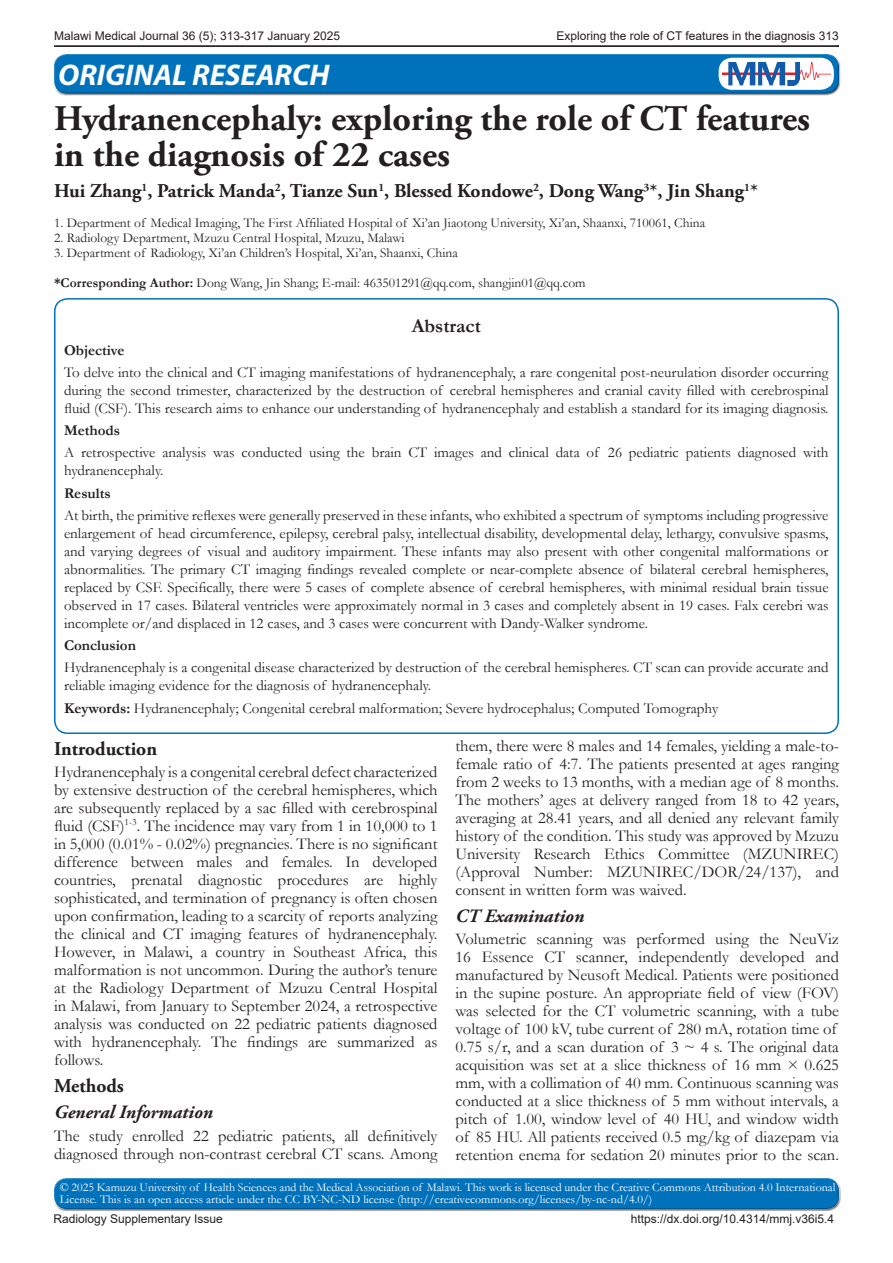
<style>
.page{position:relative;width:893px;height:1263px;background:#fff}
.page>*{position:absolute;margin:0;border:0;box-sizing:border-box;transform-origin:0 0}
.MMJ_Article_heading{font:700 36px/36px "Adobe Garamond Pro";color:#231f20}
.t1{font:italic 700 30px "Myriad Pro";color:#fff}
.MMJ_Author_Name{font:700 19.5px "Adobe Garamond Pro";color:#231f20}
.MMJ_Heading_1{font:700 19.5px "Adobe Garamond Pro";color:#231f20}
.MMJ_Main_Abstract_He{font:700 19.5px "Garamond";color:#231f20}
.MMJ_Heading_2{font:italic 700 18.75px "Adobe Garamond Pro";color:#231f20}
.MMJ_Body_Text{font:16.5px/18px "Garamond";color:#231f20;text-align:justify}
.MMJ_Body_Text-2{font:15px/18px "Garamond";color:#231f20;text-align:justify}
.MMJ_Body_Text-3{font:700 15px "Garamond";color:#231f20}
.MMJ_Author_Instituti{font:13.5px "Garamond";color:#231f20}
.t2{font:12px/12px "Garamond";color:#fff}
.MMJ_Article_heading-2{font:12px "Arial";color:#231f20}
.s1{font-weight:700}
</style>
<div class="page">
<hr style="left:53px;top:45px;width:787px;height:4px;background:#231f20;opacity:.75">
<div style="left:52px;top:1176px;width:789px;height:28px;background:#fff;opacity:.75"></div>
<div style="left:52px;top:1181px;width:789px;height:30px;background:#231f20;opacity:.75"></div>
<div style="left:52px;top:52px;width:788px;height:39px;background:#fff;opacity:.75"></div>
<div style="left:52px;top:59px;width:788px;height:36px;background:#231f20;opacity:.75"></div>
<div style="left:719px;top:58px;width:115px;height:32px;background:#fff;border-radius:13px"></div>
<img style="left:722px;top:62px;width:108px;height:23px">
<div style="left:54px;top:298px;width:785px;height:436px;border:2px solid #0072bc;border-radius:13px"></div>
<p class="MMJ_Article_heading-2" style="left:54px;top:28px;width:288px">Malawi Medical Journal 36 (5); 313-317 January 2025</p>
<p class="MMJ_Article_heading-2" style="left:556px;top:28px;width:284px">Exploring the role of CT features in the diagnosis 313</p>
<h2 class="t1" style="left:58px;top:55px;width:273px">ORIGINAL RESEARCH</h2>
<p class="MMJ_Article_heading" style="left:54px;top:102px;width:758px">Hydranencephaly: exploring the role of CT features in the diagnosis of 22 cases</p>
<p class="MMJ_Author_Name" style="left:54px;top:179px;width:706px">Hui Zhang<sup>1</sup>, Patrick Manda<sup>2</sup>, Tianze Sun<sup>1</sup>, Blessed Kondowe<sup>2</sup>, Dong Wang<sup>3</sup>*, Jin Shang<sup>1</sup>*</p>
<p class="MMJ_Author_Instituti" style="left:54px;top:214px;width:653px">1. Department of Medical Imaging, The First Affiliated Hospital of Xi’an Jiaotong University, Xi’an, Shaanxi, 710061, China</p>
<p class="MMJ_Author_Instituti" style="left:54px;top:229px;width:352px">2. Radiology Department, Mzuzu Central Hospital, Mzuzu, Malawi</p>
<p class="MMJ_Author_Instituti" style="left:54px;top:244px;width:405px">3. Department of Radiology, Xi’an Children’s Hospital, Xi’an, Shaanxi, China</p>
<p class="MMJ_Author_Instituti" style="left:54px;top:274px;width:533px"><span class="s1">*Corresponding Author:</span> Dong Wang, Jin Shang; E-mail: 463501291@qq.com, shangjin01@qq.com</p>
<p class="MMJ_Main_Abstract_He" style="left:412px;top:313px;width:71px">Abstract</p>
<p class="MMJ_Body_Text-3" style="left:64px;top:340px;width:62px">Objective</p>
<p class="MMJ_Body_Text-2" style="left:64px;top:363px;width:766px">To delve into the clinical and CT imaging manifestations of hydranencephaly, a rare congenital post-neurulation disorder occurring during the second trimester, characterized by the destruction of cerebral hemispheres and cranial cavity filled with cerebrospinal fluid (CSF). This research aims to enhance our understanding of hydranencephaly and establish a standard for its imaging diagnosis.</p>
<p class="MMJ_Body_Text-3" style="left:64px;top:420px;width:58px">Methods</p>
<p class="MMJ_Body_Text-2" style="left:64px;top:443px;width:766px">A retrospective analysis was conducted using the brain CT images and clinical data of 26 pediatric patients diagnosed with hydranencephaly.</p>
<p class="MMJ_Body_Text-3" style="left:64px;top:483px;width:48px">Results</p>
<p class="MMJ_Body_Text-2" style="left:64px;top:506px;width:766px">At birth, the primitive reflexes were generally preserved in these infants, who exhibited a spectrum of symptoms including progressive enlargement of head circumference, epilepsy, cerebral palsy, intellectual disability, developmental delay, lethargy, convulsive spasms, and varying degrees of visual and auditory impairment. These infants may also present with other congenital malformations or abnormalities. The primary CT imaging findings revealed complete or near-complete absence of bilateral cerebral hemispheres, replaced by CSF. Specifically, there were 5 cases of complete absence of cerebral hemispheres, with minimal residual brain tissue observed in 17 cases. Bilateral ventricles were approximately normal in 3 cases and completely absent in 19 cases. Falx cerebri was incomplete or/and displaced in 12 cases, and 3 cases were concurrent with Dandy-Walker syndrome.</p>
<p class="MMJ_Body_Text-3" style="left:64px;top:635px;width:74px">Conclusion</p>
<p class="MMJ_Body_Text-2" style="left:64px;top:658px;width:766px">Hydranencephaly is a congenital disease characterized by destruction of the cerebral hemispheres. CT scan can provide accurate and reliable imaging evidence for the diagnosis of hydranencephaly.</p>
<p class="MMJ_Body_Text-2" style="left:64px;top:698px;width:656px"><span class="s1">Keywords:</span> Hydranencephaly; Congenital cerebral malformation; Severe hydrocephalus; Computed Tomography</p>
<p class="MMJ_Heading_1" style="left:54px;top:737px;width:105px">Introduction</p>
<p class="MMJ_Body_Text" style="left:54px;top:762px;width:385px">Hydranencephaly is a congenital cerebral defect characterized by extensive destruction of the cerebral hemispheres, which are subsequently replaced by a sac filled with cerebrospinal fluid (CSF)<sup>1-3</sup>. The incidence may vary from 1 in 10,000 to 1 in 5,000 (0.01% - 0.02%) pregnancies. There is no significant difference between males and females. In developed countries, prenatal diagnostic procedures are highly sophisticated, and termination of pregnancy is often chosen upon confirmation, leading to a scarcity of reports analyzing the clinical and CT imaging features of hydranencephaly.<br>However, in Malawi, a country in Southeast Africa, this malformation is not uncommon. During the author’s tenure at the Radiology Department of Mzuzu Central Hospital in Malawi, from January to September 2024, a retrospective analysis was conducted on 22 pediatric patients diagnosed with hydranencephaly. The findings are summarized as follows.</p>
<p class="MMJ_Heading_1" style="left:54px;top:1074px;width:71px">Methods</p>
<p class="MMJ_Heading_2" style="left:54px;top:1101px;width:160px">General Information</p>
<p class="MMJ_Body_Text" style="left:54px;top:1126px;width:385px">The study enrolled 22 pediatric patients, all definitively diagnosed through non-contrast cerebral CT scans. Among</p>
<p class="MMJ_Body_Text" style="left:455px;top:736px;width:385px">them, there were 8 males and 14 females, yielding a male-to&shy;female ratio of 4:7. The patients presented at ages ranging from 2 weeks to 13 months, with a median age of 8 months.<br>The mothers’ ages at delivery ranged from 18 to 42 years, averaging at 28.41 years, and all denied any relevant family history of the condition. This study was approved by Mzuzu University Research Ethics Committee (MZUNIREC) (Approval Number: MZUNIREC/DOR/24/137), and consent in written form was waived.</p>
<p class="MMJ_Heading_2" style="left:455px;top:905px;width:130px">CT Examination</p>
<p class="MMJ_Body_Text" style="left:455px;top:929px;width:385px;text-align:left">Volumetric scanning was performed using the NeuViz 16 Essence CT scanner, independently developed and manufactured by Neusoft Medical. Patients were positioned in the supine posture. An appropriate field of view (FOV) was selected for the CT volumetric scanning, with a tube voltage of 100 kV, tube current of 280 mA, rotation time of 0.75 s/r, and a scan duration of 3 ~ 4 s. The original data acquisition was set at a slice thickness of 16 mm × 0.625 mm, with a collimation of 40 mm. Continuous scanning was conducted at a slice thickness of 5 mm without intervals, a pitch of 1.00, window level of 40 HU, and window width of 85 HU. All patients received 0.5 mg/kg of diazepam via retention enema for sedation 20 minutes prior to the scan.</p>
<p class="t2" style="left:60px;top:1181px;width:777px">© 2025 Kamuzu University of Health Sciences and the Medical Association of Malawi. This work is licensed under the Creative Commons Attribution 4.0 International<br>License. This is an open access article under the CC BY-NC-ND license (http://creativecommons.org/licenses/by-nc-nd/4.0/)</p>
<p class="MMJ_Article_heading-2" style="left:54px;top:1210px;width:171px">Radiology Supplementary Issue</p>
<p class="MMJ_Article_heading-2" style="left:631px;top:1210px;width:205px">https://dx.doi.org/10.4314/mmj.v36i5.4</p>
</div>
